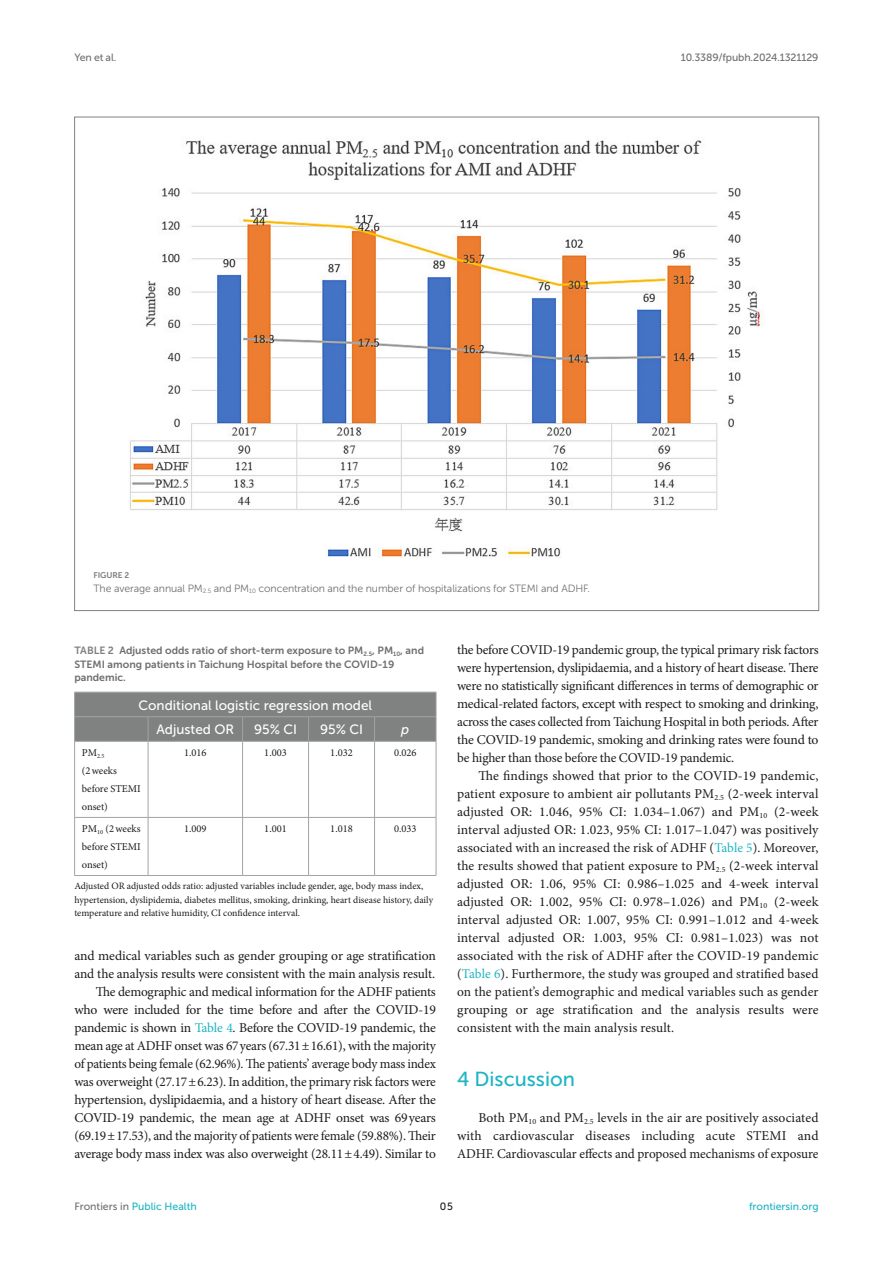
<style>
.page{position:relative;width:893px;height:1263px;background:#fff}
.page>*{position:absolute;margin:0;border:0;box-sizing:border-box;transform-origin:0 0}
.HEAD_1{font:20.25px "Museo Sans 500";color:#1db5c3}
.TEXT{font:13.5px/18px "Minion Pro";letter-spacing:-.01em;color:#1b1c1b;text-align:justify}
.TEXT_FLUSH{font:13.5px/18px "Minion Pro";color:#1b1c1b;text-align:justify}
.TB_STH{font:13.5px "Museo Sans 500";color:#fff}
.TB_CH{font:13.5px "Museo Sans 500";color:#fff}
.TB_CH-2{font:italic 13.5px "Museo Sans 500";color:#fff}
.TT{font:10.5px/13.5px "Museo Sans 700";color:#706f70}
.TB_TX{font:10.5px/18px "Minion Pro";color:#1b1c1b}
.FIG_LEG{font:10.5px "Museo Sans 300";letter-spacing:-.01em;color:#706f70}
.t1{font:10.5px "Museo Sans 500";color:#1db5c3}
.t2{font:10.5px "Museo Sans 500";letter-spacing:-.015em;color:#706f70}
.t3{font:10.5px "Museo Sans 500";color:#1b1c1b}
.TFN{font:9.75px/13.5px "Minion Pro";color:#1b1c1b}
.FIG_HD{font:8.25px "Museo Sans 700";letter-spacing:-.01em;color:#7e7f7f}
.TB_TX-2{font:6.15px "Minion Pro";color:#1b1c1b}
.s1{color:#7e7f7f}
.s2{color:#1db5c3}
.s3{color:#706f70}
</style>
<div class="page">
<img style="left:129px;top:140px;width:634px;height:418px">
<hr style="left:309px;top:875px;width:66px;height:1px;background:#a2a3a3">
<hr style="left:308px;top:818px;width:1px;height:57px;background:#a2a3a3">
<hr style="left:243px;top:875px;width:66px;height:1px;background:#a2a3a3">
<hr style="left:242px;top:818px;width:1px;height:57px;background:#a2a3a3">
<hr style="left:148px;top:875px;width:95px;height:1px;background:#a2a3a3">
<hr style="left:374px;top:818px;width:1px;height:57px;background:#a2a3a3">
<hr style="left:436px;top:818px;width:1px;height:57px;background:#a2a3a3">
<hr style="left:375px;top:875px;width:61px;height:1px;background:#a2a3a3">
<hr style="left:74px;top:818px;width:1px;height:57px;background:#a2a3a3">
<hr style="left:148px;top:818px;width:1px;height:57px;background:#a2a3a3">
<hr style="left:74px;top:875px;width:74px;height:1px;background:#a2a3a3">
<hr style="left:148px;top:741px;width:95px;height:1px;background:#a2a3a3">
<hr style="left:243px;top:741px;width:66px;height:1px;background:#a2a3a3">
<hr style="left:309px;top:741px;width:66px;height:1px;background:#a2a3a3">
<hr style="left:375px;top:741px;width:61px;height:1px;background:#a2a3a3">
<div style="left:74px;top:692px;width:363px;height:49px;background:#808181"></div>
<hr style="left:74px;top:741px;width:74px;height:1px;background:#a2a3a3">
<hr style="left:148px;top:817px;width:95px;height:1px;background:#a2a3a3">
<hr style="left:242px;top:741px;width:1px;height:76px;background:#a2a3a3">
<hr style="left:243px;top:817px;width:66px;height:1px;background:#a2a3a3">
<hr style="left:308px;top:741px;width:1px;height:76px;background:#a2a3a3">
<hr style="left:309px;top:817px;width:66px;height:1px;background:#a2a3a3">
<hr style="left:374px;top:741px;width:1px;height:76px;background:#a2a3a3">
<hr style="left:436px;top:741px;width:1px;height:76px;background:#a2a3a3">
<hr style="left:375px;top:817px;width:61px;height:1px;background:#a2a3a3">
<hr style="left:74px;top:741px;width:1px;height:76px;background:#a2a3a3">
<hr style="left:148px;top:741px;width:1px;height:76px;background:#a2a3a3">
<hr style="left:74px;top:817px;width:74px;height:1px;background:#a2a3a3">
<p class="t2" style="left:74px;top:51px;width:43px">Yen et al.</p>
<p class="t2" style="left:681px;top:51px;width:139px">10.3389/fpubh.2024.1321129</p>
<p class="FIG_HD" style="left:94px;top:571px;width:37px">FIGURE 2</p>
<p class="FIG_LEG" style="left:94px;top:582px;width:498px">The average annual PM<sub>2.5</sub> and PM<sub>10</sub> concentration and the number of hospitalizations for STEMI and ADHF.</p>
<p class="TT" style="left:74px;top:644px;width:351px"><span class="s1">TABLE 2</span> Adjusted odds ratio of short-term exposure to PM<sub>2.5</sub>, PM<sub>10</sub>, and<br>STEMI among patients in Taichung Hospital before the COVID-19 pandemic.</p>
<p class="TB_STH" style="left:138px;top:697px;width:235px">Conditional logistic regression model</p>
<p class="TB_CH" style="left:156px;top:722px;width:79px">Adjusted OR</p>
<p class="TB_CH" style="left:254px;top:722px;width:45px">95% CI</p>
<p class="TB_CH" style="left:320px;top:722px;width:45px">95% CI</p>
<p class="TB_CH-2" style="left:401px;top:722px;width:10px">p</p>
<p class="TB_TX-2" style="left:82px;top:752px;width:24px"><sup>PM</sup>2.5</p>
<p class="TB_TX" style="left:82px;top:762px;width:60px">(2weeks before STEMI onset)</p>
<p class="TB_TX" style="left:184px;top:744px;width:24px">1.016</p>
<p class="TB_TX" style="left:264px;top:744px;width:24px">1.003</p>
<p class="TB_TX" style="left:330px;top:744px;width:24px">1.032</p>
<p class="TB_TX" style="left:394px;top:744px;width:24px">0.026</p>
<p class="TB_TX" style="left:82px;top:820px;width:60px;text-align:justify">PM<sub>10</sub> (2weeks before STEMI onset)</p>
<p class="TB_TX" style="left:184px;top:820px;width:24px">1.009</p>
<p class="TB_TX" style="left:264px;top:820px;width:24px">1.001</p>
<p class="TB_TX" style="left:330px;top:820px;width:24px">1.018</p>
<p class="TB_TX" style="left:394px;top:820px;width:24px">0.033</p>
<p class="TFN" style="left:74px;top:879px;width:360px">Adjusted OR adjusted odds ratio: adjusted variables include gender, age, body mass index, hypertension, dyslipidemia, diabetes mellitus, smoking, drinking, heart disease history, daily temperature and relative humidity, CI confidence interval.</p>
<p class="TEXT" style="left:74px;top:947px;width:363px">and medical variables such as gender grouping or age stratification and the analysis results were consistent with the main analysis result.</p>
<p class="TEXT" style="left:74px;top:983px;width:363px;text-indent:21px">The demographic and medical information for the ADHF patients who were included for the time before and after the COVID-19 pandemic is shown in <span class="s2">Table 4</span>. Before the COVID-19 pandemic, the mean age at ADHF onset was 67years (67.31±16.61), with the majority of patients being female (62.96%). The patients’ average body mass index was overweight (27.17±6.23). In addition, the primary risk factors were hypertension, dyslipidaemia, and a history of heart disease. After the COVID-19 pandemic, the mean age at ADHF onset was 69years (69.19±17.53), and the majority of patients were female (59.88%). Their average body mass index was also overweight (28.11±4.49). Similar to</p>
<p class="TEXT" style="left:457px;top:641px;width:363px">the before COVID-19 pandemic group, the typical primary risk factors were hypertension, dyslipidaemia, and a history of heart disease. There were no statistically significant differences in terms of demographic or medical-related factors, except with respect to smoking and drinking, across the cases collected from Taichung Hospital in both periods. After the COVID-19 pandemic, smoking and drinking rates were found to be higher than those before the COVID-19 pandemic.</p>
<p class="TEXT" style="left:457px;top:767px;width:363px;text-indent:21px">The findings showed that prior to the COVID-19 pandemic, patient exposure to ambient air pollutants PM<sub>2.5</sub> (2-week interval adjusted OR: 1.046, 95% CI: 1.034–1.067) and PM<sub>10</sub> (2-week interval adjusted OR: 1.023, 95% CI: 1.017–1.047) was positively associated with an increased the risk of ADHF (<span class="s2">Table 5</span>). Moreover, the results showed that patient exposure to PM<sub>2.5</sub> (2-week interval adjusted OR: 1.06, 95% CI: 0.986–1.025 and 4-week interval adjusted OR: 1.002, 95% CI: 0.978–1.026) and PM<sub>10</sub> (2-week interval adjusted OR: 1.007, 95% CI: 0.991–1.012 and 4-week interval adjusted OR: 1.003, 95% CI: 0.981–1.023) was not associated with the risk of ADHF after the COVID-19 pandemic (<span class="s2">Table 6</span>). Furthermore, the study was grouped and stratified based on the patient’s demographic and medical variables such as gender grouping or age stratification and the analysis results were consistent with the main analysis result.</p>
<p class="HEAD_1" style="left:457px;top:1068px;width:119px">4 Discussion</p>
<p class="TEXT_FLUSH" style="left:457px;top:1109px;width:363px;text-indent:21px">Both PM<sub>10</sub> and PM<sub>2.5</sub> levels in the air are positively associated with cardiovascular diseases including acute STEMI and ADHF. Cardiovascular effects and proposed mechanisms of exposure</p>
<p class="t1" style="left:74px;top:1200px;width:124px"><span class="s3">Frontiers in</span> Public Health</p>
<p class="t3" style="left:440px;top:1200px;width:14px">05</p>
<p class="t1" style="left:749px;top:1200px;width:71px">frontiersin.org</p>
</div>
